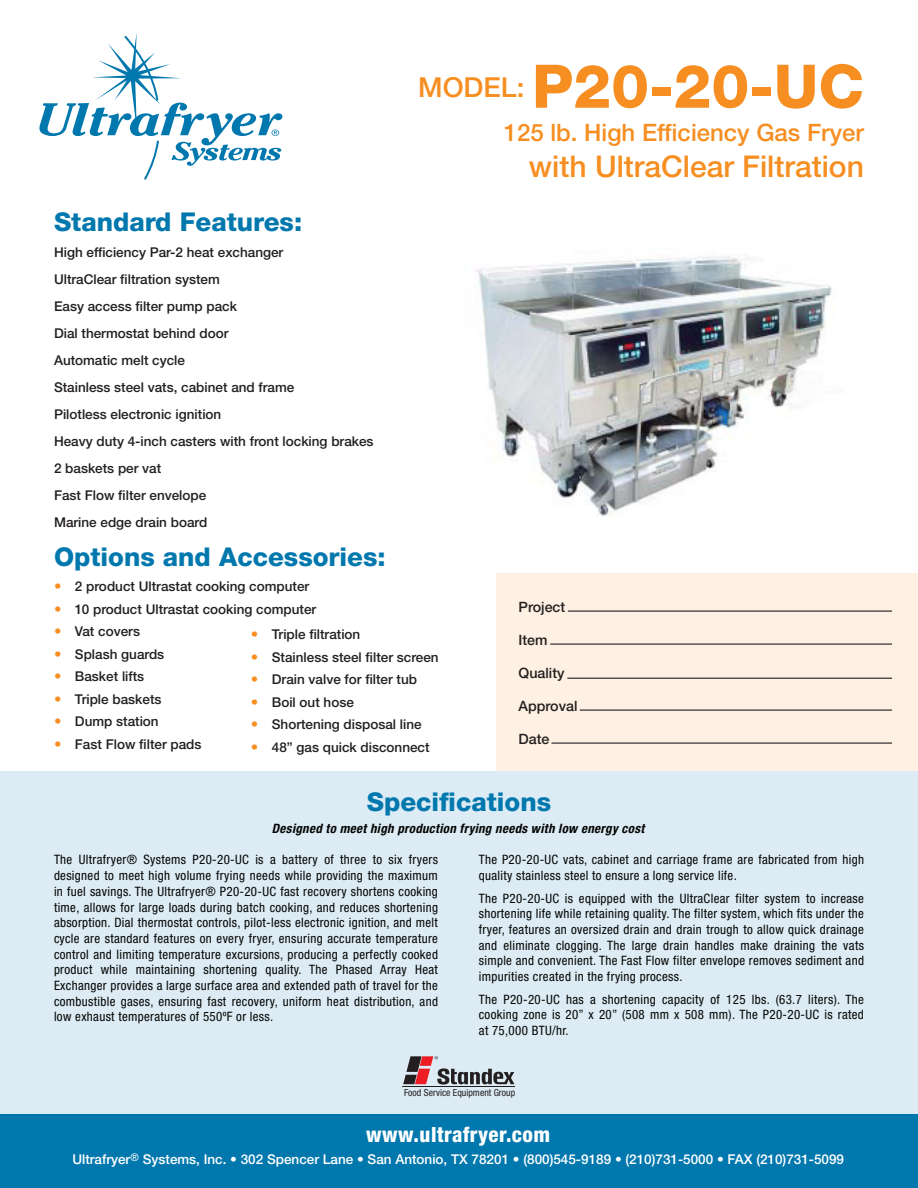
<style>
.page{position:relative;width:918px;height:1188px;background:#fff}
.page>*{position:absolute;margin:0;border:0;box-sizing:border-box;transform-origin:0 0}
.t1{font:800 60.15px "Helvetica Neue LT Std";color:#f68e21}
.t2{font:500 30px "Helvetica Neue LT Std";color:#f68e21}
.t3{font:800 25.95px "Helvetica Neue LT Std";color:#0078ae}
.t4{font:500 24px "Helvetica Neue LT Std";color:#f68e21}
.t5{font:800 condensed 21px "Helvetica Neue LT Std";letter-spacing:.025em;color:#fff}
.t6{font:500 14.25px "Helvetica Neue LT Std";color:#231f20}
.t7{font:500 13.5px "Helvetica Neue LT Std";color:#231f20}
.t8{font:500 13.5px "Helvetica Neue LT Std";color:#fff}
.t9{font:condensed 12.9px/15.8px "Helvetica Neue LT Std";letter-spacing:.025em;color:#040503;text-align:justify}
.t10{font:italic 700 condensed 12.9px "Helvetica Neue LT Std";letter-spacing:.025em;color:#040503}
.t11{font:condensed 9.75px "Helvetica Neue LT Std";color:#231f20}
</style>
<div class="page">
<div style="left:0;top:1113px;width:918px;height:75px;background:#0078ae"></div>
<div style="left:0;top:771px;width:918px;height:342px;background:#dcebf4"></div>
<div style="left:496px;top:573px;width:422px;height:198px;background:#fef1e3"></div>
<img style="left:475px;top:256px;width:357px;height:261px">
<hr style="left:568px;top:611px;width:324px;height:1px;background:#231f20">
<hr style="left:550px;top:644px;width:342px;height:1px;background:#231f20">
<hr style="left:567px;top:678px;width:325px;height:1px;background:#231f20">
<hr style="left:580px;top:710px;width:312px;height:1px;background:#231f20">
<hr style="left:551px;top:743px;width:341px;height:1px;background:#231f20">
<hr style="left:402px;top:1086px;width:113px;height:1px;background:#231f20">
<svg style="left:403px;top:1056px;width:111px;height:29px"></svg>
<svg style="left:39px;top:33px;width:243px;height:147px"></svg>
<p class="t3" style="left:54px;top:206px;width:250px">Standard Features:</p>
<p class="t7" style="left:54px;top:244px;width:231px">High efficiency Par-2 heat exchanger</p>
<p class="t7" style="left:54px;top:271px;width:167px">UltraClear filtration system</p>
<p class="t7" style="left:54px;top:298px;width:185px">Easy access filter pump pack</p>
<p class="t7" style="left:54px;top:325px;width:176px">Dial thermostat behind door</p>
<p class="t7" style="left:54px;top:352px;width:133px">Automatic melt cycle</p>
<p class="t7" style="left:54px;top:379px;width:242px">Stainless steel vats, cabinet and frame</p>
<p class="t7" style="left:54px;top:406px;width:169px">Pilotless electronic ignition</p>
<p class="t7" style="left:54px;top:433px;width:321px">Heavy duty 4-inch casters with front locking brakes</p>
<p class="t7" style="left:54px;top:460px;width:109px">2 baskets per vat</p>
<p class="t7" style="left:54px;top:487px;width:154px">Fast Flow filter envelope</p>
<p class="t7" style="left:54px;top:514px;width:155px">Marine edge drain board</p>
<p class="t3" style="left:54px;top:542px;width:333px">Options and Accessories:</p>
<p class="t1" style="left:418px;top:51px;width:447px"><sup>MODEL:</sup> P20-20-UC</p>
<p class="t4" style="left:504px;top:118px;width:362px">125 lb. High Efficiency Gas Fryer</p>
<p class="t2" style="left:529px;top:148px;width:337px">with UltraClear Filtration</p>
<p class="t7" style="left:75px;top:578px;width:236px">2 product Ultrastat cooking computer</p>
<p class="t7" style="left:75px;top:601px;width:243px">10 product Ultrastat cooking computer</p>
<p class="t7" style="left:75px;top:623px;width:67px">Vat covers</p>
<p class="t7" style="left:75px;top:646px;width:91px">Splash guards</p>
<p class="t7" style="left:75px;top:668px;width:71px">Basket lifts</p>
<p class="t7" style="left:75px;top:691px;width:88px">Triple baskets</p>
<p class="t7" style="left:75px;top:713px;width:85px">Dump station</p>
<p class="t7" style="left:75px;top:736px;width:128px">Fast Flow filter pads</p>
<p class="t7" style="left:272px;top:626px;width:90px">Triple filtration</p>
<p class="t7" style="left:272px;top:649px;width:168px">Stainless steel filter screen</p>
<p class="t7" style="left:272px;top:671px;width:147px">Drain valve for filter tub</p>
<p class="t7" style="left:272px;top:694px;width:84px">Boil out hose</p>
<p class="t7" style="left:272px;top:716px;width:151px">Shortening disposal line</p>
<p class="t7" style="left:272px;top:739px;width:159px">48” gas quick disconnect</p>
<p class="t6" style="left:519px;top:598px;width:48px">Project</p>
<p class="t6" style="left:519px;top:631px;width:31px">Item</p>
<p class="t6" style="left:519px;top:664px;width:47px">Quality</p>
<p class="t6" style="left:519px;top:697px;width:60px">Approval</p>
<p class="t6" style="left:519px;top:730px;width:32px">Date</p>
<p class="t3" style="left:367px;top:787px;width:186px">Specifications</p>
<p class="t9" style="left:479px;top:852px;width:387px">The P20-20-UC vats, cabinet and carriage frame are fabricated from high quality stainless steel to ensure a long service life.</p>
<p class="t9" style="left:479px;top:890px;width:387px">The P20-20-UC is equipped with the UltraClear filter system to increase shortening life while retaining quality. The filter system, which fits under the fryer, features an oversized drain and drain trough to allow quick drainage and eliminate clogging. The large drain handles make draining the vats simple and convenient. The Fast Flow filter envelope removes sediment and impurities created in the frying process.</p>
<p class="t9" style="left:479px;top:991px;width:387px">The P20-20-UC has a shortening capacity of 125 lbs. (63.7 liters). The cooking zone is 20” x 20” (508 mm x 508 mm). The P20-20-UC is rated at 75,000 BTU/hr.</p>
<p class="t10" style="left:272px;top:821px;width:374px">Designed to meet high production frying needs with low energy cost</p>
<p class="t9" style="left:54px;top:852px;width:386px">The Ultrafryer® Systems P20-20-UC is a battery of three to six fryers designed to meet high volume frying needs while providing the maximum in fuel savings. The Ultrafryer® P20-20-UC fast recovery shortens cooking time, allows for large loads during batch cooking, and reduces shortening absorption. Dial thermostat controls, pilot-less electronic ignition, and melt cycle are standard features on every fryer, ensuring accurate temperature control and limiting temperature excursions, producing a perfectly cooked product while maintaining shortening quality. The Phased Array Heat Exchanger provides a large surface area and extended path of travel for the combustible gases, ensuring fast recovery, uniform heat distribution, and low exhaust temperatures of 550ºF or less.</p>
<p class="t11" style="left:404px;top:1087px;width:113px">Food Service Equipment Group</p>
<p class="t5" style="left:366px;top:1121px;width:186px">www.ultrafryer.com</p>
<p class="t8" style="left:72px;top:1151px;width:773px">Ultrafryer<sup>®</sup> Systems, Inc. • 302 Spencer Lane • San Antonio, TX 78201 • (800)545-9189 • (210)731-5000 • FAX (210)731-5099</p>
</div>
